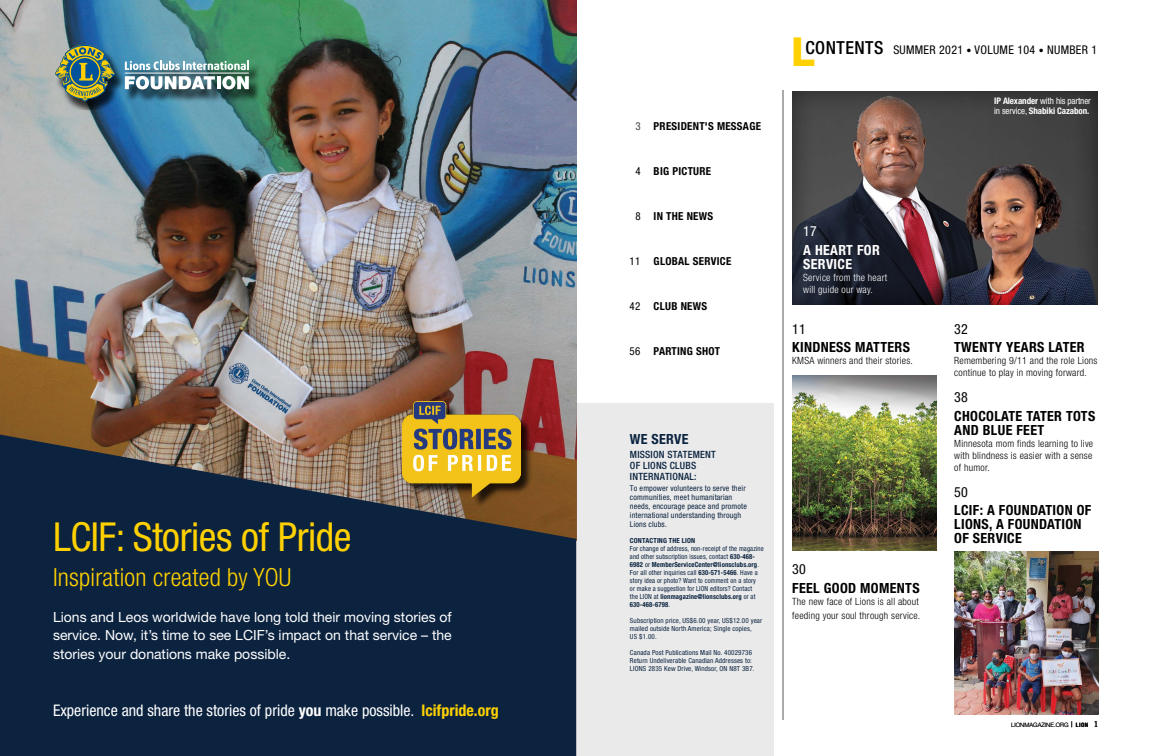
<style>
.page{position:relative;width:1152px;height:756px;background:#fff}
.page>*{position:absolute;margin:0;border:0;box-sizing:border-box;transform-origin:0 0}
.t1{font:condensed 40px "Helvetica Neue LT Std";letter-spacing:-.01em;color:#ffd100}
.t2{font:800 40px "Helvetica Neue LT Std";color:#ffd100}
.t3{font:300 condensed 25px "Helvetica Neue LT Std";letter-spacing:.01em;color:#ffd100}
.t4{font:condensed 16px "Helvetica Neue LT Std";color:#fff}
.t5{font:14px/18px "Helvetica Neue LT Std";color:#fff;text-align:justify}
.t6{font:700 condensed 14px/14px "Helvetica Neue LT Std";letter-spacing:.025em;color:#000}
.t7{font:700 condensed 14px/14px "Helvetica Neue LT Std";letter-spacing:.025em;color:#fff}
.t8{font:condensed 14px "Helvetica Neue LT Std";letter-spacing:.025em;color:#000}
.t9{font:700 condensed 14px "Helvetica Neue LT Std";letter-spacing:.02em;color:#0a233f}
.t10{font:condensed 14px "Helvetica Neue LT Std";color:#fff}
.t11{font:condensed 12px "Helvetica Neue LT Std";letter-spacing:.025em;color:#000}
.t12{font:700 condensed 11px "Helvetica Neue LT Std";letter-spacing:.025em;color:#000}
.t13{font:300 condensed 10px/12px "Helvetica Neue LT Std";letter-spacing:.025em;color:#000}
.t14{font:500 condensed 10px/11px "Helvetica Neue LT Std";letter-spacing:.02em;color:#0a233f}
.t15{font:300 condensed 10px/12px "Helvetica Neue LT Std";letter-spacing:.025em;color:#fff}
.t16{font:700 condensed 9px/10px "Helvetica Neue LT Std";letter-spacing:-.01em;color:#fff}
.t17{font:condensed 8px/9px "Helvetica Neue LT Std";letter-spacing:.02em;color:#0a233f}
.t18{font:condensed 7px/8px "Helvetica Neue LT Std";letter-spacing:.02em;color:#0a233f;scale:.95 1}
.t19{font:condensed 7px/8px "Helvetica Neue LT Std";letter-spacing:.02em;color:#0a233f}
.t20{font:700 condensed 7px "Helvetica Neue LT Std";letter-spacing:.02em;color:#0a233f}
.t21{font:300 6px "Helvetica Neue LT Std";color:#000}
.s1{font-weight:700}
.s2{font-weight:700;color:#ffd100}
.s3{font-weight:400;color:#414042}
.s4{font-weight:400}
.s5{font-weight:500;font-size:18px}
.s6{font-size:10px}
.s7{font-weight:500}
.s8{font-weight:700;font-stretch:condensed}
.s9{font-family:"Adobe Caslon Pro";font-weight:400;font-size:9px}
</style>
<div class="page">
<img style="left:0;top:0;width:576px;height:435px">
<svg style="left:0;top:435px;width:576px;height:321px;background:#1b2b42"></svg>
<div style="left:404px;top:403px;width:129px;height:106px;background:#000;opacity:.75"></div>
<img style="left:403px;top:401px;width:117px;height:96px">
<div style="left:57px;top:46px;width:204px;height:68px;background:#000;opacity:.5"></div>
<div style="left:55px;top:48px;width:204px;height:61px;background:#000;opacity:.5"></div>
<svg style="left:125px;top:61px;width:124px;height:9px"></svg>
<svg style="left:125px;top:76px;width:90px;height:13px"></svg>
<hr style="left:217px;top:76px;width:4px;height:13px;background:#fff">
<svg style="left:222px;top:76px;width:27px;height:13px"></svg>
<hr style="left:125px;top:73px;width:124px;height:1px;background:#fff">
<svg style="left:55px;top:45px;width:60px;height:56px;background:#6b8364"></svg>
<hr style="left:783px;top:90px;width:1px;height:630px;background:#54565b">
<img style="left:792px;top:375px;width:144px;height:176px">
<img style="left:954px;top:551px;width:144px;height:163px">
<div style="left:784px;top:84px;width:322px;height:221px;background:#000;opacity:.5"></div>
<div style="left:576px;top:403px;width:198px;height:353px;background:#eaeaeb"></div>
<h1 class="t1" style="left:53px;top:514px;width:300px">LCIF: Stories of Pride</h1>
<h2 class="t3" style="left:53px;top:563px;width:240px">Inspiration created by YOU</h2>
<h3 class="t5" style="left:53px;top:608px;width:400px">Lions and Leos worldwide have long told their moving stories of service. Now, it’s time to see LCIF’s impact on that service – the stories your donations make possible.</h3>
<h3 class="t4" style="left:53px;top:701px;width:447px">Experience and share the stories of pride <span class="s1">you</span> make possible. <span class="s2">lcifpride.org</span></h3>
<h3 class="t12" style="left:635px;top:119px;width:127px"><span class="s3">3</span> PRESIDENT'S MESSAGE</h3>
<h3 class="t12" style="left:635px;top:164px;width:77px"><span class="s4">4</span> BIG PICTURE</h3>
<h3 class="t12" style="left:635px;top:209px;width:79px"><span class="s4">8</span> IN THE NEWS</h3>
<h3 class="t12" style="left:630px;top:254px;width:103px"><span class="s4">11</span> GLOBAL SERVICE</h3>
<h3 class="t12" style="left:630px;top:299px;width:79px"><span class="s4">42</span> CLUB NEWS</h3>
<h3 class="t12" style="left:630px;top:344px;width:92px"><span class="s4">56</span> PARTING SHOT</h3>
<h3 class="t9" style="left:630px;top:431px;width:60px">WE SERVE</h3>
<h3 class="t14" style="left:630px;top:449px;width:87px">MISSION STATEMENT<br>OF LIONS CLUBS<br>INTERNATIONAL:</h3>
<p class="t17" style="left:630px;top:484px;width:119px">To empower volunteers to serve their communities, meet humanitarian needs, encourage peace and promote international understanding through<br>Lions clubs.</p>
<p class="t20" style="left:630px;top:537px;width:67px">CONTACTING THE LION</p>
<p class="t18" style="left:630px;top:545px;width:142px">For change of address, non-receipt of the magazine and other subscription issues, contact <span class="s1">630-468- 6982</span> or <span class="s1">MemberServiceCenter@lionsclubs.org</span>.<br>For all other inquiries call <span class="s1">630-571-5466</span>. Have a story idea or photo? Want to comment on a story<br>or make a suggestion for LION editors? Contact<br>the LION at <span class="s1">lionmagazine@lionsclubs.org</span> or at <span class="s1">630-468-6798</span>.</p>
<p class="t19" style="left:630px;top:617px;width:134px">Subscription price, US$6.00 year, US$12.00 year mailed outside North America; Single copies,<br>US $1.00.</p>
<p class="t19" style="left:630px;top:649px;width:126px">Canada Post Publications Mail No. 40029736<br>Return Undeliverable Canadian Addresses to:<br>LIONS 2835 Kew Drive, Windsor, ON N8T 3B7.</p>
<h1 class="t2" style="left:791px;top:28px;width:26px">L</h1>
<h3 class="t11" style="left:806px;top:43px;width:293px"><span class="s5">CONTENTS</span> SUMMER 2021 <span class="s6">•</span> VOLUME 104 <span class="s6">•</span> NUMBER 1</h3>
<p class="t16" style="left:994px;top:96px;width:98px">IP Alexander <span class="s4">with his partner in service,</span> Shabiki Cazabon.</p>
<h3 class="t10" style="left:803px;top:223px;width:15px">17</h3>
<h3 class="t7" style="left:803px;top:242px;width:78px">A HEART FOR<br>SERVICE</h3>
<h3 class="t15" style="left:803px;top:271px;width:85px">Service from the heart will guide our way.</h3>
<h3 class="t8" style="left:792px;top:321px;width:15px">11</h3>
<h3 class="t6" style="left:792px;top:340px;width:119px">KINDNESS MATTERS</h3>
<h3 class="t13" style="left:792px;top:355px;width:122px">KMSA winners and their stories.</h3>
<h3 class="t8" style="left:792px;top:561px;width:15px">30</h3>
<h3 class="t6" style="left:792px;top:580px;width:129px">FEEL GOOD MOMENTS</h3>
<h3 class="t13" style="left:792px;top:594px;width:130px;line-height:14px">The new face of Lions is all about feeding your soul through service.</h3>
<h3 class="t8" style="left:954px;top:321px;width:15px">32</h3>
<h3 class="t6" style="left:954px;top:340px;width:132px">TWENTY YEARS LATER</h3>
<h3 class="t13" style="left:954px;top:355px;width:145px">Remembering 9/11 and the role Lions continue to play in moving forward.</h3>
<h3 class="t8" style="left:954px;top:389px;width:15px">38</h3>
<h3 class="t6" style="left:954px;top:408px;width:143px">CHOCOLATE TATER TOTS<br>AND BLUE FEET</h3>
<h3 class="t13" style="left:954px;top:437px;width:141px;text-align:justify">Minnesota mom finds learning to live with blindness is easier with a sense of humor.</h3>
<h3 class="t8" style="left:954px;top:484px;width:15px">50</h3>
<h3 class="t6" style="left:954px;top:503px;width:139px">LCIF: A FOUNDATION OF<br>LIONS, A FOUNDATION<br>OF SERVICE</h3>
<p class="t21" style="left:1011px;top:721px;width:89px">LIONMAGAZINE.ORG <span class="s7">|</span> <span class="s8">LION</span> <span class="s9">1</span></p>
</div>
